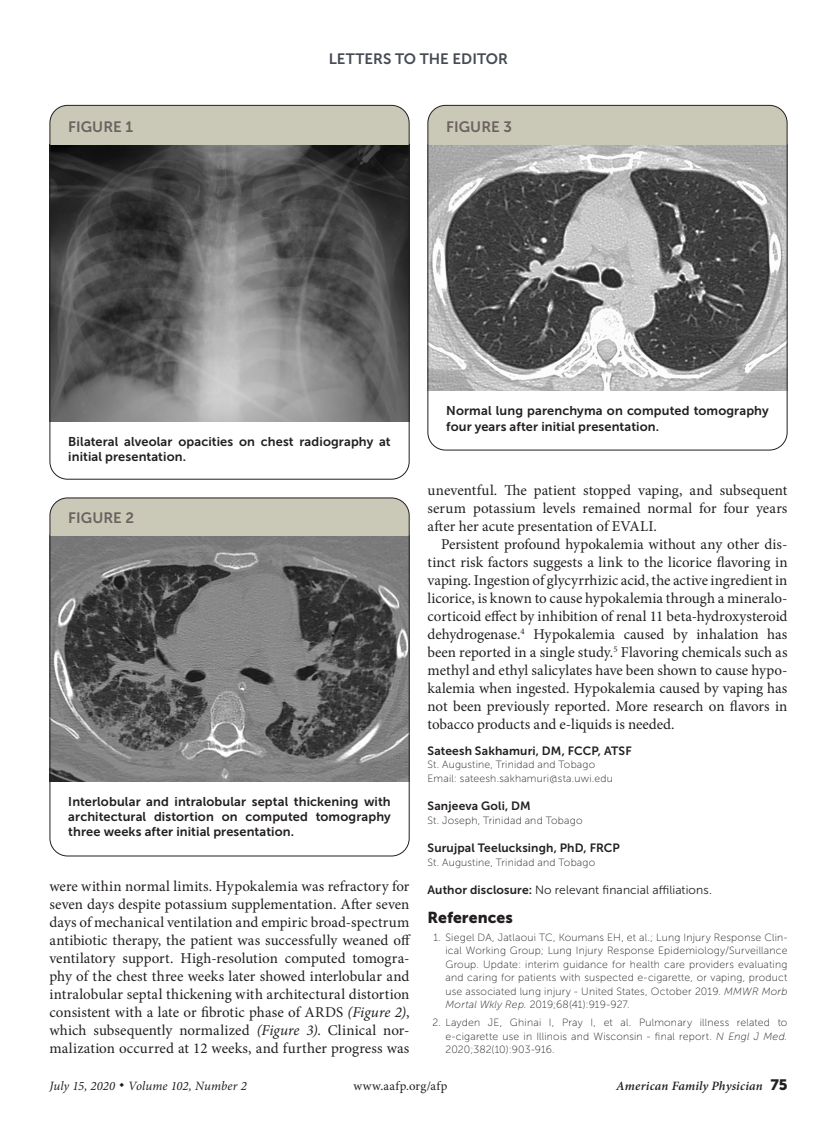
<style>
.page{position:relative;width:837px;height:1134px;background:#fff}
.page>*{position:absolute;margin:0;border:0;box-sizing:border-box;transform-origin:0 0}
.refs_head{font:15.75px "Museo Sans 900";letter-spacing:.005em;color:#231f20}
.body_text{font:15px/18px "Minion Pro";color:#231f20;text-align:justify}
.figure{font:15px "Museo Sans 700";letter-spacing:.005em;color:#6b6360}
.t1{font:15px "Museo Sans 700";color:#464b54}
.fig_legend_no_rule{font:12.75px/15.3px "Museo Sans 700";letter-spacing:.01em;color:#231f20}
.t2{font:italic 12.75px "Minion Pro";letter-spacing:.01em;color:#231f20}
.t3{font:italic 600 12.75px "Minion Pro";letter-spacing:.015em;color:#231f20}
.t4{font:12.75px "Minion Pro";letter-spacing:.03em;color:#231f20}
.byline_after{font:12px "Museo Sans 700";letter-spacing:.01em;color:#231f20}
.blurb{font:12px "Museo Sans 300";letter-spacing:.01em;color:#231f20}
.refs{font:10.5px/13.5px "Museo Sans 100";letter-spacing:.015em;color:#231f20;text-align:justify}
.byline_after_affil{font:10.5px/13.5px "Museo Sans 100";letter-spacing:.02em;color:#231f20}
.s1{font-style:italic}
.s2{font-family:"Museo Sans 700"}
.s3{font-family:"Museo Sans 900";font-weight:400;font-style:normal;font-size:15px}
</style>
<div class="page">
<img style="left:52px;top:536px;width:356px;height:246px">
<div style="left:50px;top:498px;width:359px;height:38px;background:#cac9b8"></div>
<div style="left:50px;top:498px;width:360px;height:358px;border:1px solid #231f20;border-radius:18px"></div>
<img style="left:430px;top:145px;width:356px;height:246px">
<div style="left:428px;top:105px;width:359px;height:40px;background:#cac9b8"></div>
<div style="left:428px;top:105px;width:360px;height:345px;border:1px solid #231f20;border-radius:18px"></div>
<img style="left:52px;top:145px;width:356px;height:276px">
<div style="left:50px;top:105px;width:359px;height:40px;background:#cac9b8"></div>
<div style="left:50px;top:105px;width:360px;height:375px;border:1px solid #231f20;border-radius:18px"></div>
<p class="figure" style="left:68px;top:118px;width:66px">FIGURE 1</p>
<p class="t1" style="left:329px;top:50px;width:181px">LETTERS TO THE EDITOR</p>
<p class="figure" style="left:446px;top:118px;width:67px">FIGURE 3</p>
<p class="fig_legend_no_rule" style="left:446px;top:403px;width:324px">Normal lung parenchyma on computed tomography four years after initial presentation.</p>
<p class="fig_legend_no_rule" style="left:68px;top:433px;width:324px">Bilateral alveolar opacities on chest radiography at initial presentation.</p>
<p class="figure" style="left:68px;top:510px;width:67px">FIGURE 2</p>
<p class="fig_legend_no_rule" style="left:68px;top:794px;width:324px;text-align:justify">Interlobular and intralobular septal thickening with architectural distortion on computed tomography three weeks after initial presentation.</p>
<p class="body_text" style="left:50px;top:877px;width:363px">were within normal limits. Hypokalemia was refractory for seven days despite potassium supplementation. After seven days of mechanical ventilation and empiric broad-spectrum antibiotic therapy, the patient was successfully weaned off ventilatory support. High-resolution computed tomogra&shy;phy of the chest three weeks later showed interlobular and intralobular septal thickening with architectural distortion consistent with a late or fibrotic phase of ARDS <span class="s1">(Figure 2)</span>, which subsequently normalized <span class="s1">(Figure 3)</span>. Clinical nor&shy;malization occurred at 12 weeks, and further progress was</p>
<p class="body_text" style="left:428px;top:481px;width:361px">uneventful. The patient stopped vaping, and subsequent serum potassium levels remained normal for four years after her acute presentation of EVALI.</p>
<p class="body_text" style="left:428px;top:535px;width:361px;text-indent:14px">Persistent profound hypokalemia without any other dis&shy;tinct risk factors suggests a link to the licorice flavoring in vaping. Ingestion of glycyrrhizic acid, the active ingredient in licorice, is known to cause hypokalemia through a mineralo&shy;corticoid effect by inhibition of renal 11 beta-hydroxysteroid dehydrogenase.<sup>4</sup> Hypokalemia caused by inhalation has been reported in a single study.<sup>5</sup> Flavoring chemicals such as methyl and ethyl salicylates have been shown to cause hypo&shy;kalemia when ingested. Hypokalemia caused by vaping has not been previously reported. More research on flavors in tobacco products and e-liquids is needed.</p>
<p class="byline_after" style="left:428px;top:744px;width:206px">Sateesh Sakhamuri, DM, FCCP, ATSF</p>
<p class="byline_after_affil" style="left:428px;top:758px;width:187px">St. Augustine, Trinidad and Tobago<br>Email: sateesh.sakhamuri@sta.uwi.edu</p>
<p class="byline_after" style="left:428px;top:799px;width:105px">Sanjeeva Goli, DM</p>
<p class="byline_after_affil" style="left:428px;top:813px;width:157px">St. Joseph, Trinidad and Tobago</p>
<p class="byline_after" style="left:428px;top:841px;width:194px">Surujpal Teelucksingh, PhD, FRCP</p>
<p class="byline_after_affil" style="left:428px;top:855px;width:169px">St. Augustine, Trinidad and Tobago</p>
<p class="blurb" style="left:428px;top:883px;width:286px"><span class="s2">Author disclosure:</span> No relevant financial affiliations.</p>
<p class="refs_head" style="left:427px;top:908px;width:87px">References</p>
<p class="refs" style="left:445px;top:930px;width:344px;text-indent:-12px">1. Siegel DA, Jatlaoui TC, Koumans EH, et al.; Lung Injury Response Clin&shy;ical Working Group; Lung Injury Response Epidemiology/Surveillance Group. Update: interim guidance for health care providers evaluating and caring for patients with suspected e-cigarette, or vaping, product use associated lung injury - United States, October 2019. <span class="s1">MMWR Morb Mortal Wkly Rep.</span> 2019;68(41):919-927.</p>
<p class="refs" style="left:445px;top:1016px;width:343px;text-indent:-13px">2. Layden JE, Ghinai I, Pray I, et al. Pulmonary illness related to e-cigarette use in Illinois and Wisconsin - final report. <span class="s1">N Engl J Med.<br></span>2020;382(10):903-916.</p>
<p class="t2" style="left:50px;top:1078px;width:199px">July 15, 2020 ◆ Volume 102, Number 2</p>
<p class="t4" style="left:353px;top:1078px;width:96px">www.aafp.org/afp</p>
<p class="t3" style="left:616px;top:1077px;width:173px">American Family Physician <span class="s3">75</span></p>
</div>
